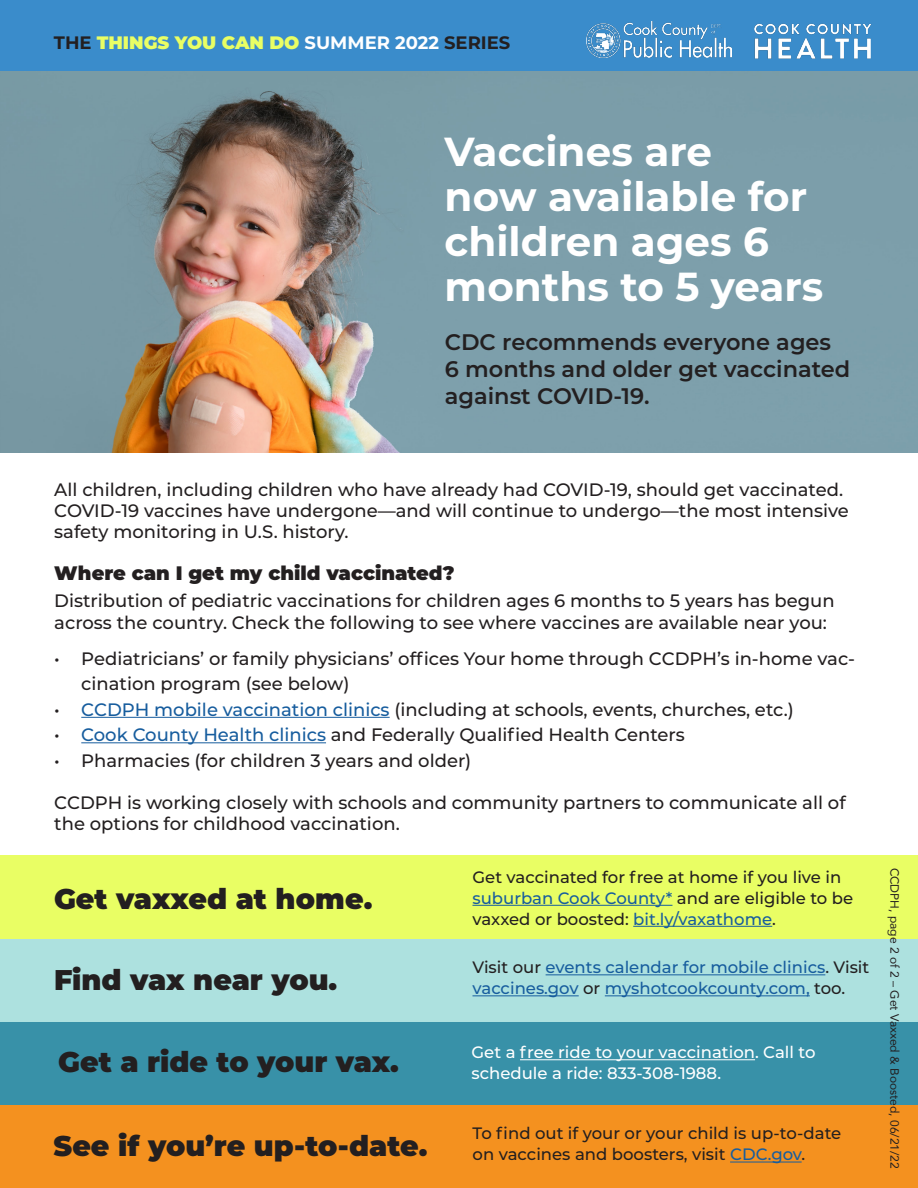
<style>
.page{position:relative;width:918px;height:1188px;background:#fff}
.page>*{position:absolute;margin:0;border:0;box-sizing:border-box;transform-origin:0 0}
.t1{font:700 40.5px/45px "Montserrat";color:#fff}
.t2{font:900 28.5px "Montserrat";color:#231f20}
.t3{font:600 22.5px/27px "Montserrat";color:#231f20}
.t4{font:900 19.5px "Montserrat";color:#231f20}
.t5{font:500 18px/21px "Montserrat";color:#231f20}
.t6{font:900 18px "Montserrat";color:#e9fe64}
.t7{font:500 16.5px/21px "Montserrat";color:#231f20}
.t8{font:500 16.5px/21px "Montserrat";color:#175d9e}
.t9{font:500 16.5px/21px "Montserrat";color:#fff}
.t10{font:12px "Avenir";color:#231f20}
.s1{font-weight:700;color:#231f20}
.s2{font-weight:700;color:#fff}
.s3{color:#175d9e}
.s4{color:#231f20}
</style>
<div class="page">
<div style="left:0;top:0;width:918px;height:71px;background:#3a8ccb"></div>
<img style="left:586px;top:22px;width:145px;height:36px">
<img style="left:754px;top:23px;width:118px;height:36px">
<img style="left:0;top:71px;width:918px;height:381px">
<hr style="left:81px;top:717px;width:309px;height:1px;background:#175d9e">
<hr style="left:81px;top:742px;width:245px;height:1px;background:#175d9e">
<div style="left:0;top:1022px;width:918px;height:83px;background:#3891a8"></div>
<div style="left:0;top:939px;width:918px;height:83px;background:#ade1df"></div>
<div style="left:0;top:855px;width:918px;height:83px;background:#e9fe64"></div>
<hr style="left:546px;top:974px;width:279px;height:1px;background:#175d9e">
<hr style="left:472px;top:995px;width:107px;height:1px;background:#175d9e">
<hr style="left:605px;top:995px;width:205px;height:1px;background:#175d9e">
<hr style="left:520px;top:1059px;width:235px;height:1px;background:#fff">
<hr style="left:472px;top:905px;width:200px;height:1px;background:#175d9e">
<hr style="left:633px;top:926px;width:139px;height:1px;background:#175d9e">
<div style="left:0;top:1106px;width:918px;height:82px;background:#f4911f"></div>
<hr style="left:730px;top:1162px;width:72px;height:1px;background:#175d9e">
<p class="t6" style="left:54px;top:29px;width:458px"><span class="s1">THE</span> THINGS YOU CAN DO <span class="s2">SUMMER 2022</span> <span class="s1">SERIES</span></p>
<p class="t1" style="left:445px;top:127px;width:380px">Vaccines are<br>now available for children ages 6 months to 5 years</p>
<p class="t3" style="left:445px;top:327px;width:407px">CDC recommends everyone ages<br>6 months and older get vaccinated against COVID-19.</p>
<p class="t5" style="left:54px;top:478px;width:796px">All children, including children who have already had COVID-19, should get vaccinated.<br>COVID-19 vaccines have undergone—and will continue to undergo—the most intensive safety monitoring in U.S. history.</p>
<p class="t4" style="left:54px;top:558px;width:402px">Where can I get my child vaccinated?</p>
<p class="t5" style="left:54px;top:589px;width:782px;line-height:21.6px">Distribution of pediatric vaccinations for children ages 6 months to 5 years has begun across the country. Check the following to see where vaccines are available near you:</p>
<p class="t5" style="left:81px;top:645px;width:775px;line-height:25.5px;text-indent:-27px">• Pediatricians’ or family physicians’ offices Your home through CCDPH’s in-home vac&shy;cination program (see below)</p>
<p class="t5" style="left:54px;top:698px;width:741px">• <span class="s3">CCDPH mobile vaccination clinics</span> (including at schools, events, churches, etc.)</p>
<p class="t5" style="left:54px;top:723px;width:632px">• <span class="s3">Cook County Health clinics</span> and Federally Qualified Health Centers</p>
<p class="t5" style="left:54px;top:749px;width:419px">• Pharmacies (for children 3 years and older)</p>
<p class="t5" style="left:54px;top:791px;width:793px">CCDPH is working closely with schools and community partners to communicate all of the options for childhood vaccination.</p>
<p class="t2" style="left:54px;top:878px;width:320px">Get vaxxed at home.</p>
<p class="t2" style="left:54px;top:958px;width:285px">Find vax near you.</p>
<p class="t2" style="left:58px;top:1041px;width:342px">Get a ride to your vax.</p>
<p class="t2" style="left:54px;top:1125px;width:375px">See if you’re up-to-date.</p>
<p class="t7" style="left:472px;top:866px;width:382px">Get vaccinated for free at home if you live in <span class="s3">suburban Cook County*</span> and are eligible to be vaxxed or boosted: <span class="s3">bit.ly/vaxathome</span>.</p>
<p class="t8" style="left:472px;top:956px;width:398px"><span class="s4">Visit our</span> events calendar for mobile clinics<span class="s4">. Visit </span>vaccines.gov <span class="s4">or</span> myshotcookcounty.com, <span class="s4">too.</span></p>
<p class="t9" style="left:472px;top:1041px;width:346px">Get a free ride to your vaccination. Call to schedule a ride: 833-308-1988.</p>
<p class="t7" style="left:473px;top:1122px;width:370px">To find out if your or your child is up-to-date</p>
<p class="t7" style="left:473px;top:1143px;width:334px">on vaccines and boosters, visit <span class="s3">CDC.gov</span>.</p>
<p class="t10" style="left:904px;top:868px;width:303px;rotate:90deg">CCDPH, page 2 of 2 – Get Vaxxed &amp; Boosted, 06/21/22</p>
<p class="t10" style="left:904px;top:1110px;width:50px;rotate:90deg">06/17/22</p>
</div>
